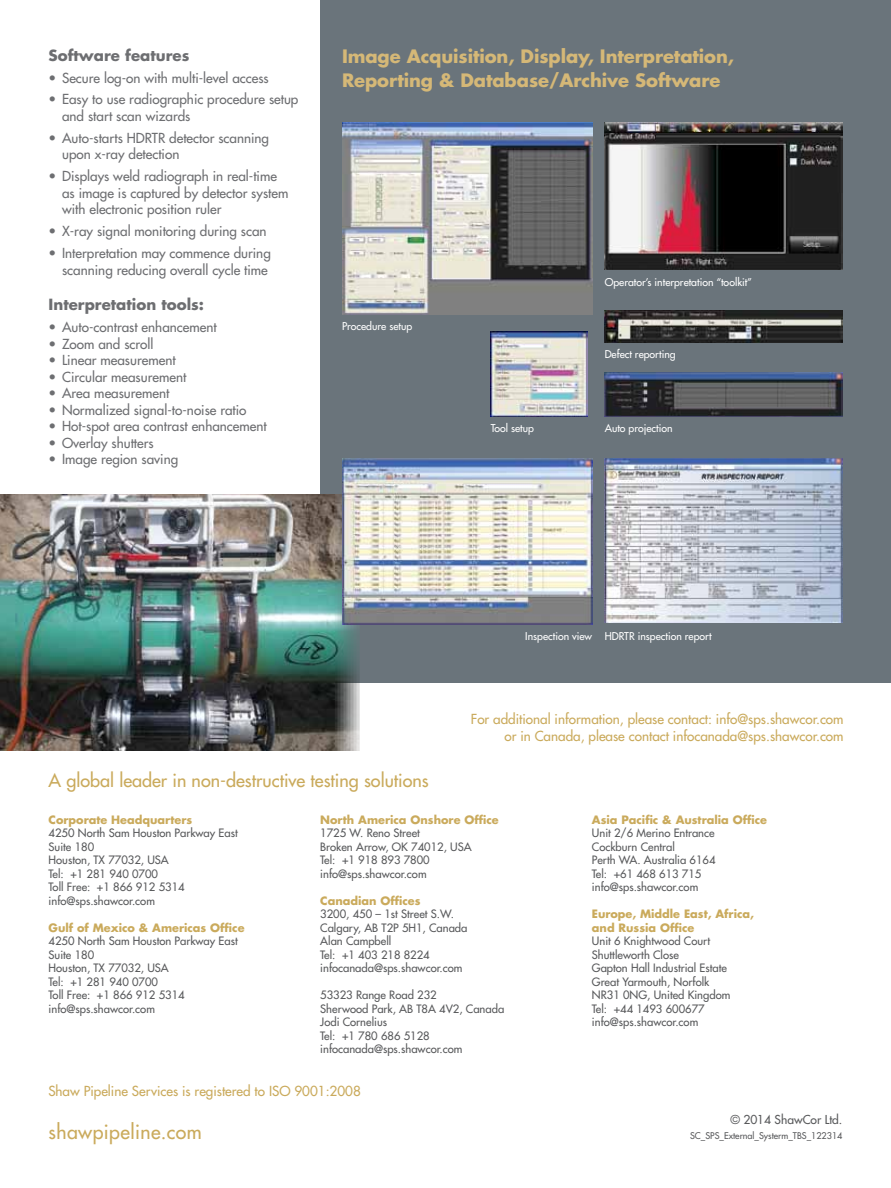
<style>
.page{position:relative;width:891px;height:1188px;background:#fff}
.page>*{position:absolute;margin:0;border:0;box-sizing:border-box;transform-origin:0 0}
.t1{font:19.5px "Futura";letter-spacing:.02em;color:#caaa5c}
.t2{font:700 18px/24px "Futura";letter-spacing:-.005em;color:#d5b877}
.t3{font:18px "Futura";color:#caaa5c}
.t4{font:700 15px "Futura";color:#6d6e71}
.t5{font:13.5px/16.5px "Futura";color:#6d6e71}
.t6{font:13.5px/16.5px "Futura";color:#caaa5c;text-align:right}
.t7{font:12px "Futura";color:#58595b}
.t8{font:11.25px/13.5px "Futura";color:#58595b}
.t9{font:700 11.25px/13.5px "Futura";color:#caaa5c}
.t10{font:10.5px "Futura";color:#fff}
.t11{font:9px "Futura";color:#58595b}
</style>
<div class="page">
<div style="left:320px;top:0;width:571px;height:683px;background:#6a747b"></div>
<img style="left:0;top:495px;width:360px;height:255px">
<img style="left:605px;top:310px;width:237px;height:33px">
<img style="left:342px;top:122px;width:250px;height:192px">
<img style="left:605px;top:458px;width:237px;height:165px">
<img style="left:342px;top:458px;width:250px;height:166px">
<img style="left:604px;top:122px;width:238px;height:148px">
<img style="left:605px;top:373px;width:237px;height:43px">
<img style="left:491px;top:331px;width:97px;height:86px">
<h3 class="t4" style="left:49px;top:45px;width:142px">Software features</h3>
<p class="t5" style="left:49px;top:69px;width:222px">• Secure log-on with multi-level access</p>
<p class="t5" style="left:62px;top:91px;width:238px;text-indent:-14px">• Easy to use radiographic procedure setup and start scan wizards</p>
<p class="t5" style="left:62px;top:129px;width:209px;text-indent:-14px">• Auto-starts HDRTR detector scanning upon x-ray detection</p>
<p class="t5" style="left:62px;top:168px;width:228px;text-indent:-14px">• Displays weld radiograph in real-time as image is captured by detector system with electronic position ruler</p>
<p class="t5" style="left:49px;top:223px;width:220px">• X-ray signal monitoring during scan</p>
<p class="t5" style="left:49px;top:245px;width:224px;text-align:right">• Interpretation may commence during scanning reducing overall cycle time</p>
<h3 class="t4" style="left:49px;top:294px;width:157px">Interpretation tools:</h3>
<p class="t5" style="left:49px;top:319px;width:170px">• Auto-contrast enhancement</p>
<p class="t5" style="left:49px;top:335px;width:106px">• Zoom and scroll</p>
<p class="t5" style="left:49px;top:352px;width:129px">• Linear measurement</p>
<p class="t5" style="left:49px;top:368px;width:139px">• Circular measurement</p>
<p class="t5" style="left:49px;top:385px;width:122px">• Area measurement</p>
<p class="t5" style="left:49px;top:401px;width:200px">• Normalized signal-to-noise ratio</p>
<p class="t5" style="left:49px;top:418px;width:220px">• Hot-spot area contrast enhancement</p>
<p class="t5" style="left:49px;top:434px;width:107px">• Overlay shutters</p>
<p class="t5" style="left:49px;top:451px;width:131px">• Image region saving</p>
<h2 class="t2" style="left:342px;top:44px;width:394px">Image Acquisition, Display, Interpretation,<br>Reporting &amp; Database/Archive Software</h2>
<p class="t10" style="left:342px;top:319px;width:72px">Procedure setup</p>
<p class="t10" style="left:491px;top:422px;width:45px">Tool setup</p>
<p class="t10" style="left:605px;top:275px;width:149px">Operator’s interpretation “toolkit”</p>
<p class="t10" style="left:605px;top:348px;width:73px">Defect reporting</p>
<p class="t10" style="left:605px;top:421px;width:69px">Auto projection</p>
<p class="t10" style="left:525px;top:629px;width:188px">Inspection view HDRTR inspection report</p>
<p class="t6" style="left:471px;top:711px;width:374px">For additional information, please contact: info@sps.shawcor.com or in Canada, please contact infocanada@sps.shawcor.com</p>
<h2 class="t3" style="left:49px;top:769px;width:382px">A global leader in non-destructive testing solutions</h2>
<p class="t9" style="left:49px;top:812px;width:145px">Corporate Headquarters</p>
<p class="t8" style="left:49px;top:826px;width:191px">4250 North Sam Houston Parkway East<br>Suite 180<br>Houston, TX 77032, USA<br>Tel: +1 281 940 0700<br>Toll Free: +1 866 912 5314 info@sps.shawcor.com</p>
<p class="t9" style="left:49px;top:920px;width:197px">Gulf of Mexico &amp; Americas Office</p>
<p class="t8" style="left:49px;top:934px;width:191px">4250 North Sam Houston Parkway East<br>Suite 180<br>Houston, TX 77032, USA<br>Tel: +1 281 940 0700<br>Toll Free: +1 866 912 5314 info@sps.shawcor.com</p>
<p class="t9" style="left:320px;top:812px;width:180px">North America Onshore Office</p>
<p class="t8" style="left:320px;top:826px;width:153px">1725 W. Reno Street<br>Broken Arrow, OK 74012, USA<br>Tel: +1 918 893 7800 info@sps.shawcor.com</p>
<p class="t9" style="left:320px;top:893px;width:102px">Canadian Offices</p>
<p class="t8" style="left:320px;top:907px;width:149px">3200, 450 – 1st Street S.W.<br>Calgary, AB T2P 5H1, Canada<br>Alan Campbell<br>Tel: +1 403 218 8224 infocanada@sps.shawcor.com</p>
<p class="t8" style="left:320px;top:988px;width:186px">53323 Range Road 232<br>Sherwood Park, AB T8A 4V2, Canada<br>Jodi Cornelius<br>Tel: +1 780 686 5128 infocanada@sps.shawcor.com</p>
<p class="t6" style="left:48px;top:1082px;width:314px">Shaw Pipeline Services is registered to ISO 9001:2008</p>
<p class="t9" style="left:592px;top:812px;width:177px">Asia Pacific &amp; Australia Office</p>
<p class="t8" style="left:592px;top:826px;width:125px">Unit 2/6 Merino Entrance<br>Cockburn Central<br>Perth WA. Australia 6164<br>Tel: +61 468 613 715 info@sps.shawcor.com</p>
<p class="t9" style="left:592px;top:907px;width:164px">Europe, Middle East, Africa, and Russia Office</p>
<p class="t8" style="left:592px;top:934px;width:140px">Unit 6 Knightwood Court<br>Shuttleworth Close<br>Gapton Hall Industrial Estate<br>Great Yarmouth, Norfolk<br>NR31 0NG, United Kingdom<br>Tel: +44 1493 600677 info@sps.shawcor.com</p>
<p class="t7" style="left:730px;top:1112px;width:114px">© 2014 ShawCor Ltd.</p>
<h1 class="t1" style="left:49px;top:1120px;width:155px">shawpipeline.com</h1>
<p class="t11" style="left:690px;top:1130px;width:154px">SC_SPS_External_Systerm_TBS_122314</p>
</div>
